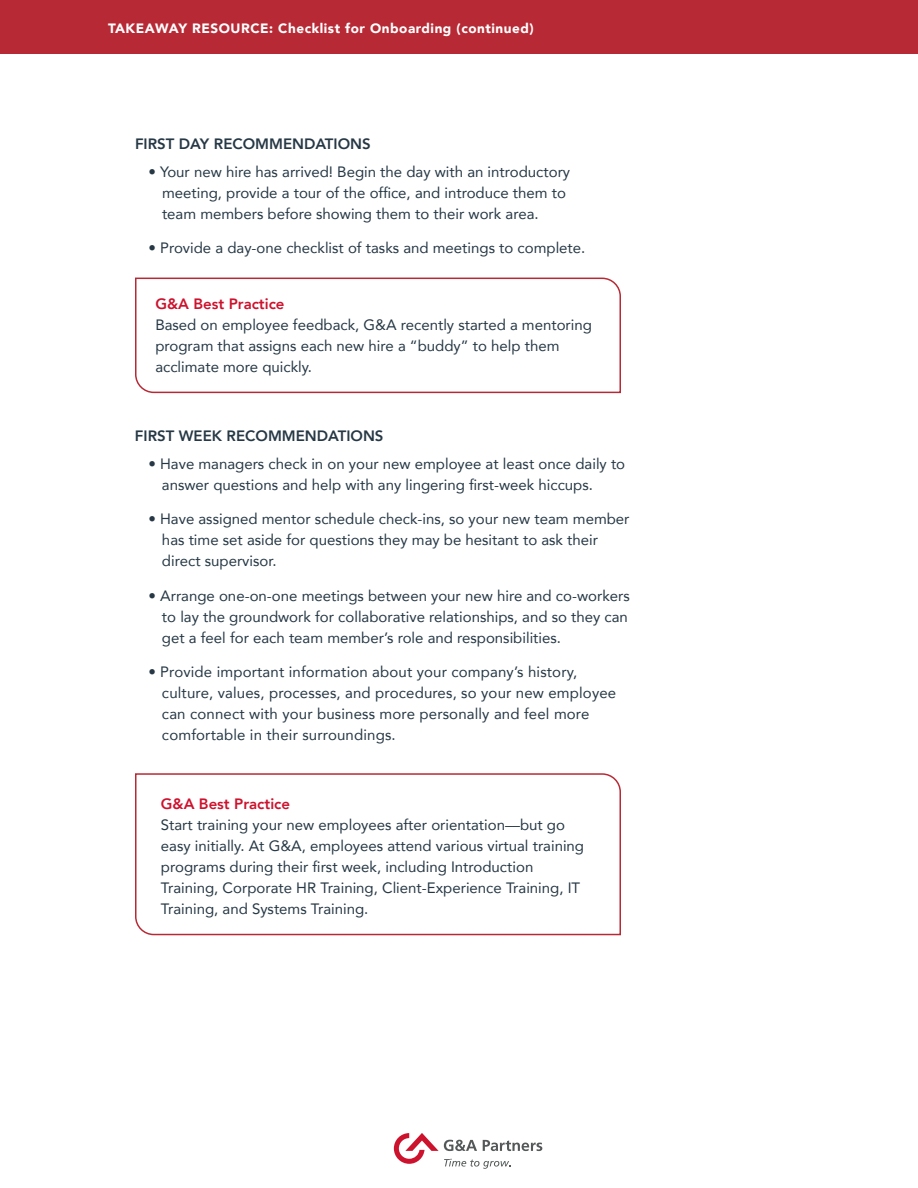
<style>
.page{position:relative;width:918px;height:1188px;background:#fff}
.page>*{position:absolute;margin:0;border:0;box-sizing:border-box;transform-origin:0 0}
.t1{font:15px/21px "Avenir";color:#263845}
.t2{font:800 15px "Avenir";color:#263845}
.t3{font:800 15px "Avenir";color:#cd122d}
.t4{font:900 13.5px "Avenir";letter-spacing:.04em;color:#fff}
</style>
<div class="page">
<div style="left:0;top:0;width:918px;height:54px;background:#b72a35"></div>
<svg style="left:394px;top:1133px;width:148px;height:36px"></svg>
<svg style="left:135px;top:277px;width:486px;height:117px"></svg>
<svg style="left:135px;top:773px;width:486px;height:163px"></svg>
<p class="t4" style="left:108px;top:16px;width:427px">TAKEAWAY RESOURCE: Checklist for Onboarding (continued)</p>
<p class="t2" style="left:135px;top:132px;width:237px">FIRST DAY RECOMMENDATIONS</p>
<p class="t1" style="left:162px;top:161px;width:410px;text-indent:-14px">• Your new hire has arrived! Begin the day with an introductory meeting, provide a tour of the office, and introduce them to team members before showing them to their work area.</p>
<p class="t1" style="left:148px;top:237px;width:438px">• Provide a day-one checklist of tasks and meetings to complete.</p>
<p class="t3" style="left:155px;top:292px;width:131px">G&amp;A Best Practice</p>
<p class="t1" style="left:155px;top:314px;width:438px">Based on employee feedback, G&amp;A recently started a mentoring program that assigns each new hire a “buddy” to help them acclimate more quickly.</p>
<p class="t2" style="left:135px;top:424px;width:250px">FIRST WEEK RECOMMENDATIONS</p>
<p class="t1" style="left:162px;top:453px;width:465px;text-indent:-14px">• Have managers check in on your new employee at least once daily to answer questions and help with any lingering first-week hiccups.</p>
<p class="t1" style="left:162px;top:508px;width:469px;text-indent:-14px">• Have assigned mentor schedule check-ins, so your new team member has time set aside for questions they may be hesitant to ask their direct supervisor.</p>
<p class="t1" style="left:162px;top:585px;width:469px;text-indent:-14px">• Arrange one-on-one meetings between your new hire and co-workers to lay the groundwork for collaborative relationships, and so they can get a feel for each team member’s role and responsibilities.</p>
<p class="t1" style="left:162px;top:661px;width:456px;text-indent:-14px">• Provide important information about your company’s history, culture, values, processes, and procedures, so your new employee can connect with your business more personally and feel more comfortable in their surroundings.</p>
<p class="t3" style="left:161px;top:792px;width:131px">G&amp;A Best Practice</p>
<p class="t1" style="left:161px;top:814px;width:425px">Start training your new employees after orientation—but go easy initially. At G&amp;A, employees attend various virtual training programs during their first week, including Introduction Training, Corporate HR Training, Client-Experience Training, IT Training, and Systems Training.</p>
</div>
